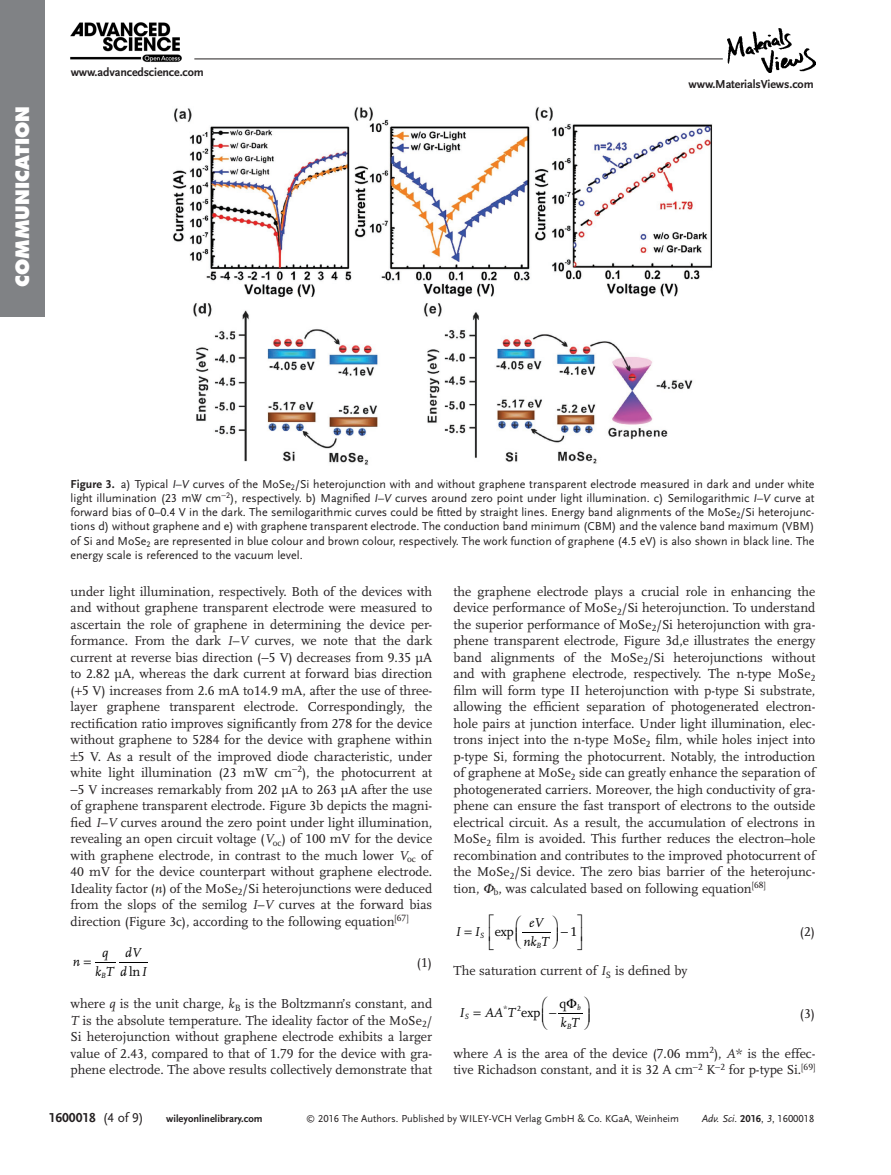
<style>
.page{position:relative;width:891px;height:1175px;background:#fff}
.page>*{position:absolute;margin:0;border:0;box-sizing:border-box;transform-origin:0 0}
.t1{font:800 18px "Futura";letter-spacing:.005em;color:#fff}
.t2{font:13.5px/16.5px "Scala LF";color:#231f20;text-align:justify}
.t3{font:italic 13.5px/18.9px "Scala LF";letter-spacing:-.005em;color:#000;text-align:center}
.t4{font:700 13.5px "Scala Sans LF";color:#231f20}
.t5{font:13.5px "Scala LF";color:#000}
.t6{font:12px/14.2px "Scala Sans LF";color:#231f20;text-align:justify}
.t7{font:700 12px "Scala Sans LF";letter-spacing:-.01em;color:#231f20}
.t8{font:10.5px "Scala Sans LF";color:#231f20}
.t9{font:700 10.5px "Scala Sans LF";color:#231f20}
.t10{font:italic 10.5px "Scala Sans LF";color:#231f20}
.t11{font:italic 7.8px "Scala LF";color:#000}
.t12{font:7.8px "Scala LF";color:#000}
.s1{font-weight:700}
.s2{font-style:italic}
.s3{font-style:normal}
.s4{font-weight:400}
.s5{font-size:9px}
.s6{font-weight:700;font-style:normal}
</style>
<div class="page">
<div style="left:0;top:0;width:45px;height:317px;background:#808285"></div>
<img style="left:727px;top:28px;width:88px;height:45px">
<hr style="left:194px;top:59px;width:529px;height:1px;background:#231f20">
<img style="left:70px;top:22px;width:112px;height:40px">
<img style="left:173px;top:107px;width:540px;height:358px">
<svg style="left:95px;top:962px;width:53px;height:1px"></svg>
<svg style="left:522px;top:932px;width:29px;height:1px"></svg>
<svg style="left:558px;top:1013px;width:25px;height:1px"></svg>
<h1 class="t1" style="left:11px;top:287px;width:183px;rotate:-90deg">Communication</h1>
<p class="t7" style="left:71px;top:65px;width:135px">www.advancedscience.com</p>
<p class="t7" style="left:689px;top:77px;width:127px">www.MaterialsViews.com</p>
<p class="t6" style="left:70px;top:477px;width:746px"><span class="s1">Figure 3.</span> a) Typical <span class="s2">I</span>–<span class="s2">V</span> curves of the MoSe<sub>2</sub>/Si heterojunction with and without graphene transparent electrode measured in dark and under white light illumination (23 mW cm−<sup>2</sup>), respectively. b) Magnified <span class="s2">I</span>–<span class="s2">V</span> curves around zero point under light illumination. c) Semilogarithmic <span class="s2">I</span>–<span class="s2">V</span> curve at forward bias of 0–0.4 V in the dark. The semilogarithmic curves could be fitted by straight lines. Energy band alignments of the MoSe<sub>2</sub>/Si heterojunc&shy;tions d) without graphene and e) with graphene transparent electrode. The conduction band minimum (CBM) and the valence band maximum (VBM) of Si and MoSe<sub>2</sub> are represented in blue colour and brown colour, respectively. The work function of graphene (4.5 eV) is also shown in black line. The energy scale is referenced to the vacuum level.</p>
<p class="t2" style="left:71px;top:583px;width:363px">under light illumination, respectively. Both of the devices with</p>
<p class="t2" style="left:71px;top:599px;width:363px">and without graphene transparent electrode were measured to</p>
<p class="t2" style="left:71px;top:616px;width:363px">ascertain the role of graphene in determining the device per-</p>
<p class="t2" style="left:71px;top:632px;width:363px">formance. From the dark <span class="s2">I</span>–<span class="s2">V</span> curves, we note that the dark</p>
<p class="t2" style="left:71px;top:649px;width:363px">current at reverse bias direction (−5 V) decreases from 9.35 μA</p>
<p class="t2" style="left:71px;top:665px;width:363px">to 2.82 μA, whereas the dark current at forward bias direction</p>
<p class="t2" style="left:71px;top:682px;width:363px">( 5 V) increases from 2.6 mA to14.9 mA, after the use of three-</p>
<p class="t2" style="left:71px;top:698px;width:363px">layer graphene transparent electrode. Correspondingly, the</p>
<p class="t2" style="left:71px;top:715px;width:363px">rectification ratio improves significantly from 278 for the device</p>
<p class="t2" style="left:71px;top:731px;width:363px">without graphene to 5284 for the device with graphene within</p>
<p class="t2" style="left:78px;top:748px;width:356px">5 V. As a result of the improved diode characteristic, under</p>
<p class="t2" style="left:71px;top:764px;width:363px">white light illumination (23 mW cm−<sup>2</sup>), the photocurrent at</p>
<p class="t2" style="left:71px;top:781px;width:363px">−5 V increases remarkably from 202 μA to 263 μA after the use</p>
<p class="t2" style="left:71px;top:797px;width:363px">of graphene transparent electrode. Figure 3b depicts the magni-</p>
<p class="t2" style="left:71px;top:814px;width:363px">fied <span class="s2">I</span>–<span class="s2">V</span> curves around the zero point under light illumination,</p>
<p class="t2" style="left:71px;top:830px;width:363px">revealing an open circuit voltage (<span class="s2">V</span><sub>oc</sub>) of 100 mV for the device</p>
<p class="t2" style="left:71px;top:847px;width:363px">with graphene electrode, in contrast to the much lower <span class="s2">V</span><sub>oc</sub> of</p>
<p class="t2" style="left:71px;top:863px;width:363px">40 mV for the device counterpart without graphene electrode.</p>
<p class="t2" style="left:71px;top:880px;width:363px">Ideality factor (<span class="s2">n</span>) of the MoSe<sub>2</sub>/Si heterojunctions were deduced</p>
<p class="t2" style="left:71px;top:896px;width:363px">from the slops of the semilog <span class="s2">I</span>–<span class="s2">V</span> curves at the forward bias</p>
<p class="t2" style="left:71px;top:913px;width:340px">direction (Figure 3c), according to the following equation<sup>[67]</sup></p>
<p class="t3" style="left:73px;top:952px;width:9px">n</p>
<p class="t3" style="left:95px;top:943px;width:20px">q<br>k T</p>
<p class="t3" style="left:101px;top:943px;width:47px;text-align:left;text-indent:24px">dV<br><sub>B</sub> dI</p>
<p class="t2" style="left:417px;top:955px;width:17px">(1)</p>
<p class="t2" style="left:70px;top:995px;width:363px">where <span class="s2">q</span> is the unit charge, <span class="s2">k</span><sub>B</sub> is the Boltzmann’s constant, and <span class="s2">T</span> is the absolute temperature. The ideality factor of the MoSe<sub>2</sub>/ Si heterojunction without graphene electrode exhibits a larger value of 2.43, compared to that of 1.79 for the device with gra&shy;phene electrode. The above results collectively demonstrate that</p>
<p class="t5" style="left:129px;top:964px;width:13px">ln</p>
<p class="t2" style="left:454px;top:583px;width:363px">the graphene electrode plays a crucial role in enhancing the device performance of MoSe<sub>2</sub>/Si heterojunction. To understand the superior performance of MoSe<sub>2</sub>/Si heterojunction with gra&shy;phene transparent electrode, Figure 3d,e illustrates the energy band alignments of the MoSe<sub>2</sub>/Si heterojunctions without and with graphene electrode, respectively. The n-type MoSe<sub>2 </sub>film will form type II heterojunction with p-type Si substrate, allowing the efficient separation of photogenerated electron&shy;hole pairs at junction interface. Under light illumination, elec&shy;trons inject into the n-type MoSe<sub>2</sub> film, while holes inject into p-type Si, forming the photocurrent. Notably, the introduction of graphene at MoSe<sub>2</sub> side can greatly enhance the separation of photogenerated carriers. Moreover, the high conductivity of gra&shy;phene can ensure the fast transport of electrons to the outside electrical circuit. As a result, the accumulation of electrons in MoSe<sub>2</sub> film is avoided. This further reduces the electron–hole recombination and contributes to the improved photocurrent of the MoSe<sub>2</sub>/Si device. The zero bias barrier of the heterojunc&shy;tion, <sub>b</sub>, was calculated based on following equation<sup>[68]</sup></p>
<p class="t3" style="left:455px;top:922px;width:26px">I I</p>
<p class="t3" style="left:523px;top:913px;width:27px">eV nk T</p>
<p class="t5" style="left:561px;top:924px;width:18px">−1</p>
<p class="t5" style="left:495px;top:924px;width:21px">exp</p>
<p class="t2" style="left:800px;top:923px;width:17px">(2)</p>
<p class="t2" style="left:454px;top:962px;width:235px">The saturation current of <span class="s2">I</span><sub>S</sub> is defined by</p>
<p class="t3" style="left:459px;top:1003px;width:7px">I</p>
<p class="t3" style="left:485px;top:1003px;width:57px">AA T <span class="s3">exp</span></p>
<p class="t3" style="left:561px;top:1013px;width:20px">k T</p>
<p class="t11" style="left:480px;top:931px;width:6px">S</p>
<p class="t11" style="left:536px;top:941px;width:6px">B</p>
<p class="t12" style="left:504px;top:1004px;width:19px">* 2</p>
<p class="t5" style="left:560px;top:996px;width:9px">q</p>
<p class="t11" style="left:577px;top:1003px;width:5px">b</p>
<p class="t2" style="left:800px;top:1006px;width:17px">(3)</p>
<p class="t2" style="left:454px;top:1045px;width:363px">where <span class="s2">A</span> is the area of the device (7.06 mm<sup>2</sup>), <span class="s2">A</span>* is the effec&shy;tive Richadson constant, and it is 32 A cm−<sup>2</sup> K−<sup>2</sup> for p-type Si.<sup>[69]</sup></p>
<p class="t11" style="left:465px;top:1012px;width:6px">S</p>
<p class="t11" style="left:566px;top:1022px;width:6px">B</p>
<p class="t4" style="left:49px;top:1110px;width:97px">1600018 <span class="s4">(4 of 9)</span></p>
<p class="t9" style="left:166px;top:1113px;width:98px">wileyonlinelibrary.com</p>
<p class="t8" style="left:306px;top:1113px;width:374px"><span class="s5">©</span> 2016 The Authors. Published by WILEY-VCH Verlag GmbH &amp; Co. KGaA, Weinheim</p>
<p class="t10" style="left:702px;top:1113px;width:114px">Adv. Sci. <span class="s6">2016</span><span class="s3">,</span> 3<span class="s3">, 1600018</span></p>
</div>
